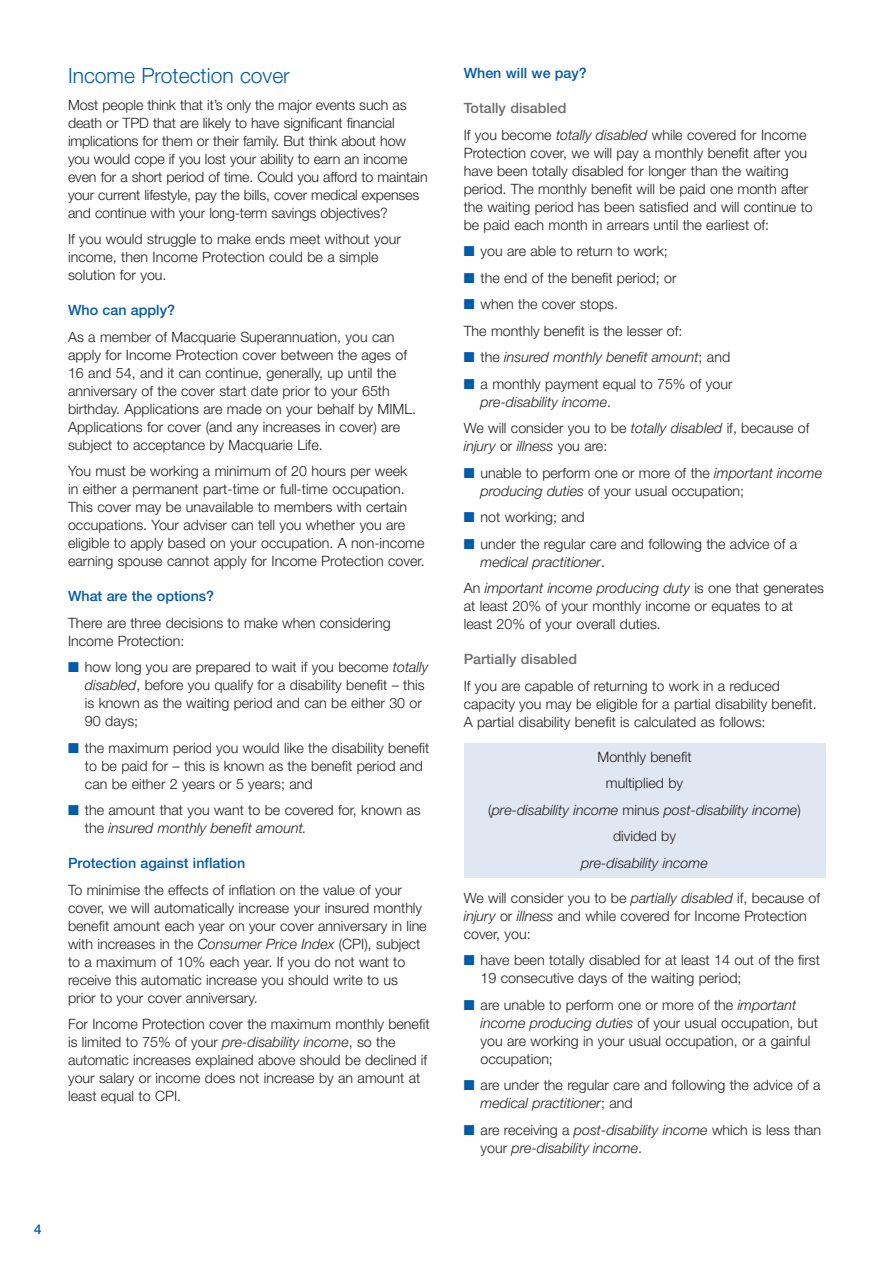
<style>
.page{position:relative;width:893px;height:1263px;background:#fff}
.page>*{position:absolute;margin:0;border:0;box-sizing:border-box;transform-origin:0 0}
.t1{font:300 21px "Helvetica Neue";color:#015bab}
.t2{font:300 14.25px/18px "Helvetica Neue";color:#231f20}
.t3{font:italic 300 14.25px/18px "Helvetica Neue";color:#231f20}
.t4{font:500 14.25px "Helvetica Neue";color:#015bab}
.t5{font:500 14.25px "Helvetica Neue";color:#6c6d70}
.t6{font:500 13.5px "Helvetica Neue";color:#015bab}
.s1{color:#015bab}
.s2{font-style:italic}
.s3{font-weight:500;color:#6c6d70}
.s4{font-style:normal}
</style>
<div class="page">
<div style="left:463px;top:743px;width:362px;height:135px;background:#e1e6f3"></div>
<h1 class="t1" style="left:68px;top:68px;width:223px">Income Protection cover</h1>
<p class="t2" style="left:68px;top:97px;width:361px">Most people think that it’s only the major events such as death or TPD that are likely to have significant financial implications for them or their family. But think about how you would cope if you lost your ability to earn an income even for a short period of time. Could you afford to maintain your current lifestyle, pay the bills, cover medical expenses and continue with your long-term savings objectives?</p>
<p class="t2" style="left:68px;top:231px;width:334px">If you would struggle to make ends meet without your income, then Income Protection could be a simple solution for you.</p>
<p class="t4" style="left:68px;top:305px;width:108px">Who can apply?</p>
<p class="t2" style="left:68px;top:329px;width:349px">As a member of Macquarie Superannuation, you can apply for Income Protection cover between the ages of 16 and 54, and it can continue, generally, up until the anniversary of the cover start date prior to your 65th birthday. Applications are made on your behalf by MIML.<br>Applications for cover (and any increases in cover) are subject to acceptance by Macquarie Life.</p>
<p class="t2" style="left:68px;top:463px;width:358px">You must be working a minimum of 20 hours per week<br>in either a permanent part-time or full-time occupation.<br>This cover may be unavailable to members with certain occupations. Your adviser can tell you whether you are eligible to apply based on your occupation. A non-income earning spouse cannot apply for Income Protection cover.</p>
<p class="t4" style="left:68px;top:591px;width:148px">What are the options?</p>
<p class="t2" style="left:68px;top:615px;width:324px">There are three decisions to make when considering<br>Income Protection:</p>
<p class="t2" style="left:85px;top:659px;width:345px;text-indent:-17px"><span class="s1">■</span> how long you are prepared to wait if you become <span class="s2">totally disabled</span>, before you qualify for a disability benefit – this is known as the waiting period and can be either 30 or 90 days;</p>
<p class="t2" style="left:85px;top:740px;width:346px;text-indent:-17px"><span class="s1">■</span> the maximum period you would like the disability benefit to be paid for – this is known as the benefit period and can be either 2 years or 5 years; and</p>
<p class="t2" style="left:85px;top:802px;width:337px;text-indent:-17px"><span class="s1">■</span> the amount that you want to be covered for, known as the <span class="s2">insured monthly benefit amount.</span></p>
<p class="t4" style="left:68px;top:858px;width:179px">Protection against inflation</p>
<p class="t2" style="left:68px;top:882px;width:360px">To minimise the effects of inflation on the value of your cover, we will automatically increase your insured monthly benefit amount each year on your cover anniversary in line with increases in the <span class="s2">Consumer Price Index</span> (CPI), subject to a maximum of 10% each year. If you do not want to receive this automatic increase you should write to us prior to your cover anniversary.</p>
<p class="t2" style="left:68px;top:1016px;width:363px">For Income Protection cover the maximum monthly benefit is limited to 75% of your <span class="s2">pre-disability income</span>, so the automatic increases explained above should be declined if your salary or income does not increase by an amount at least equal to CPI.</p>
<p class="t6" style="left:34px;top:1225px;width:9px">4</p>
<p class="t4" style="left:463px;top:68px;width:125px">When will we pay?</p>
<p class="t2" style="left:463px;top:96px;width:344px;line-height:26.5px"><span class="s3">Totally disabled<br></span>If you become <span class="s2">totally disabled</span> while covered for Income</p>
<p class="t2" style="left:463px;top:145px;width:350px">Protection cover, we will pay a monthly benefit after you have been totally disabled for longer than the waiting period. The monthly benefit will be paid one month after the waiting period has been satisfied and will continue to be paid each month in arrears until the earliest of:</p>
<p class="t2" style="left:463px;top:244px;width:205px"><span class="s1">■</span> you are able to return to work;</p>
<p class="t2" style="left:463px;top:270px;width:214px"><span class="s1">■</span> the end of the benefit period; or</p>
<p class="t2" style="left:463px;top:292px;width:220px;line-height:26.5px"><span class="s1">■</span> when the cover stops.<br>The monthly benefit is the lesser of:</p>
<p class="t3" style="left:463px;top:350px;width:268px"><span class="s1">■</span> <span class="s4">the</span> insured monthly benefit amount<span class="s4">; and</span></p>
<p class="t2" style="left:480px;top:376px;width:253px;text-indent:-17px"><span class="s1">■</span> a monthly payment equal to 75% of your <span class="s2">pre-disability income</span>.</p>
<p class="t2" style="left:463px;top:421px;width:347px">We will consider you to be <span class="s2">totally disabled</span> if, because of <span class="s2">injury</span> or <span class="s2">illness</span> you are:</p>
<p class="t2" style="left:480px;top:465px;width:343px;text-indent:-17px"><span class="s1">■</span> unable to perform one or more of the <span class="s2">important income producing duties</span> of your usual occupation;</p>
<p class="t2" style="left:463px;top:510px;width:122px"><span class="s1">■</span> not working; and</p>
<p class="t2" style="left:480px;top:536px;width:318px;text-indent:-17px"><span class="s1">■</span> under the regular care and following the advice of a <span class="s2">medical practitioner</span>.</p>
<p class="t2" style="left:463px;top:581px;width:362px">An <span class="s2">important income producing duty</span> is one that generates at least 20% of your monthly income or equates to at least 20% of your overall duties.</p>
<p class="t5" style="left:463px;top:654px;width:115px">Partially disabled</p>
<p class="t2" style="left:463px;top:678px;width:354px">If you are capable of returning to work in a reduced capacity you may be eligible for a partial disability benefit.<br>A partial disability benefit is calculated as follows:</p>
<p class="t2" style="left:488px;top:745px;width:314px;line-height:26.5px;text-align:center">Monthly benefit<br>multiplied by<br>(<span class="s2">pre-disability income</span> minus <span class="s2">post-disability income</span>) divided by</p>
<p class="t3" style="left:581px;top:855px;width:128px">pre-disability income</p>
<p class="t2" style="left:463px;top:890px;width:358px">We will consider you to be <span class="s2">partially disabled</span> if, because of <span class="s2">injury</span> or <span class="s2">illness</span> and while covered for Income Protection cover, you:</p>
<p class="t2" style="left:480px;top:953px;width:341px;text-indent:-17px"><span class="s1">■</span> have been totally disabled for at least 14 out of the first<br>19 consecutive days of the waiting period;</p>
<p class="t2" style="left:480px;top:997px;width:339px;text-indent:-17px"><span class="s1">■</span> are unable to perform one or more of the <span class="s2">important income producing duties</span> of your usual occupation, but you are working in your usual occupation, or a gainful occupation;</p>
<p class="t2" style="left:480px;top:1078px;width:341px;text-indent:-17px"><span class="s1">■</span> are under the regular care and following the advice of a <span class="s2">medical practitioner</span>; and</p>
<p class="t3" style="left:480px;top:1122px;width:342px;text-indent:-17px"><span class="s1">■</span> <span class="s4">are receiving a</span> post-disability income <span class="s4">which is less than your</span> pre-disability income<span class="s4">.</span></p>
</div>
